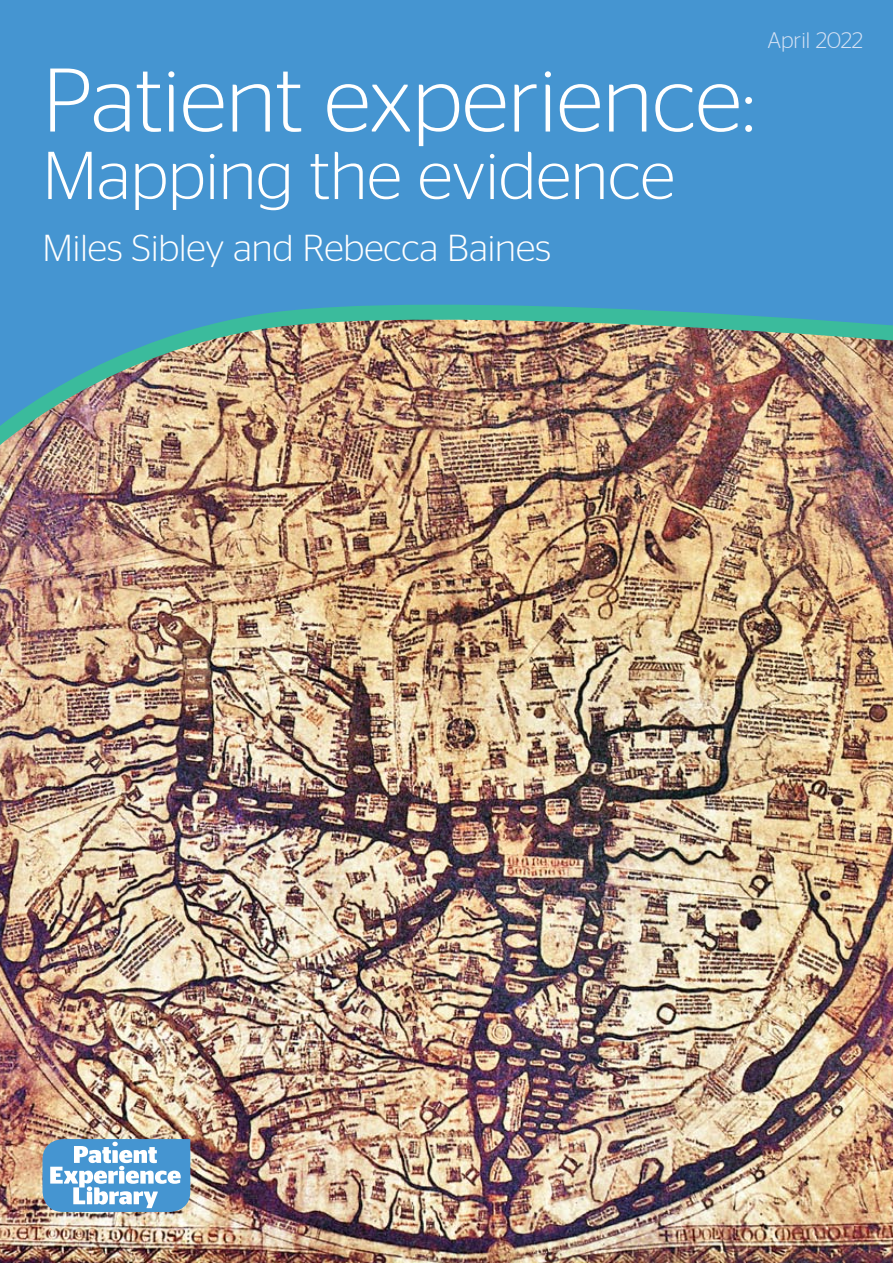
<style>
.page{position:relative;width:893px;height:1263px;background:#fff}
.page>*{position:absolute;margin:0;border:0;box-sizing:border-box;transform-origin:0 0}
.t1{font:300 90px "Stag Sans";color:#fff}
.t2{font:300 67.5px "Stag Sans";color:#fff}
.t3{font:300 37.5px "Stag Sans";color:#fff}
.t4{font:300 22.5px "Stag Sans";color:#d6e2f4}
</style>
<div class="page">
<img style="left:0;top:470px;width:893px;height:793px">
<img style="left:0;top:0;width:893px;height:470px">
<svg style="left:43px;top:1139px;width:147px;height:73px"></svg>
<h1 class="t1" style="left:43px;top:51px;width:714px">Patient experience:</h1>
<h2 class="t2" style="left:43px;top:138px;width:634px">Mapping the evidence</h2>
<p class="t3" style="left:43px;top:227px;width:510px">Miles Sibley and Rebecca Baines</p>
<p class="t4" style="left:767px;top:28px;width:97px">April 2022</p>
</div>
